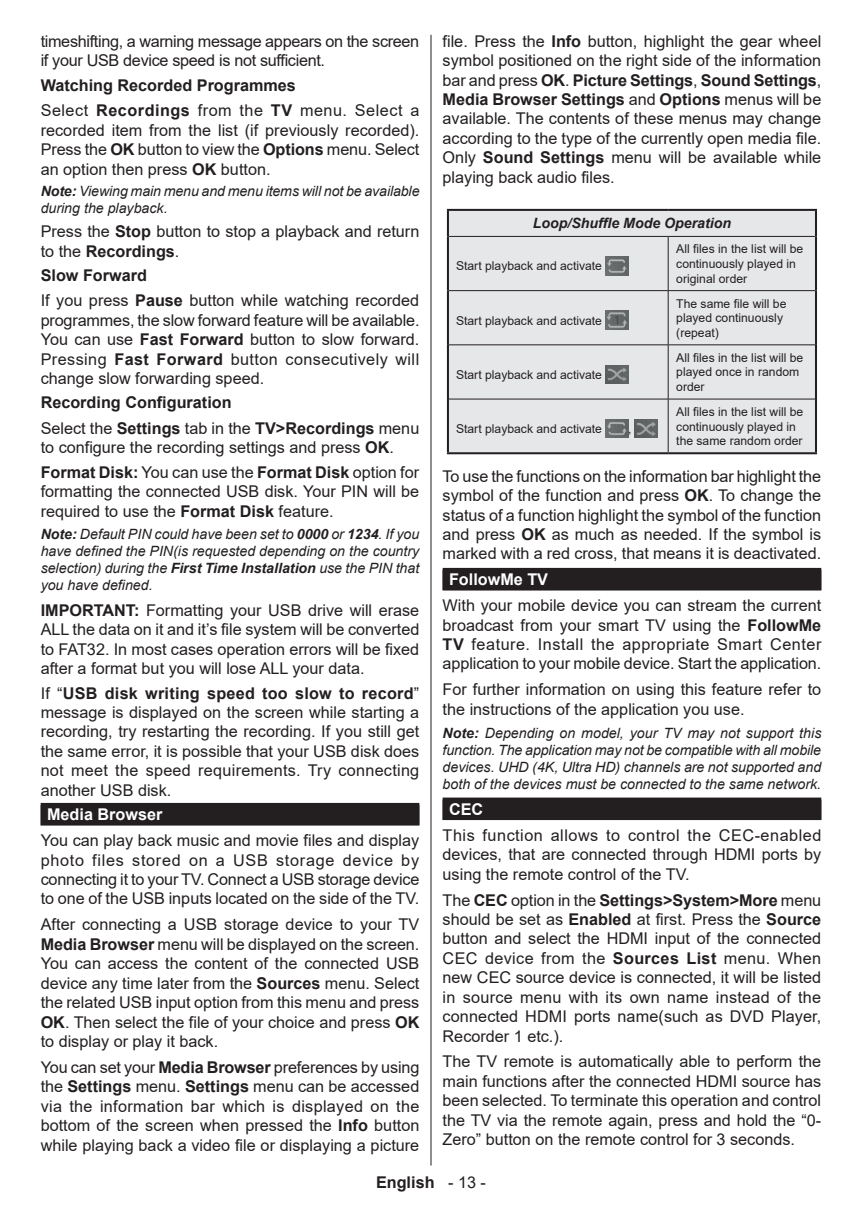
<style>
.page{position:relative;width:862px;height:1212px;background:#fff}
.page>*{position:absolute;margin:0;border:0;box-sizing:border-box;transform-origin:0 0}
.t1{font:16.2px/19.3px "Arial";color:#231f20;text-align:justify}
.t2{font:700 16.2px/25.9px "Arial";color:#231f20}
.t3{font:16.2px/19.3px "Arial";letter-spacing:-.02em;color:#231f20}
.t4{font:700 16.2px "Arial";color:#fff}
.t5{font:italic 14.17px/17.1px "Arial";color:#231f20;text-align:justify}
.t6{font:italic 700 14.17px "Arial";color:#231f20}
.t7{font:12.15px/14.6px "Arial";color:#231f20}
.s1{font-weight:400}
.s2{font-weight:700}
</style>
<div class="page">
<hr style="left:430px;top:35px;width:1px;height:1130px;background:#231f20">
<div style="left:41px;top:803px;width:378px;height:22px;background:#231f20"></div>
<div style="left:442px;top:568px;width:378px;height:22px;background:#231f20"></div>
<div style="left:442px;top:797px;width:378px;height:23px;background:#231f20"></div>
<div style="left:448px;top:211px;width:366px;height:241px;background:#e6e7e9"></div>
<hr style="left:446px;top:209px;width:221px;height:2px;background:#231f20">
<hr style="left:446px;top:211px;width:2px;height:25px;background:#231f20">
<hr style="left:667px;top:209px;width:149px;height:2px;background:#231f20">
<hr style="left:446px;top:236px;width:2px;height:55px;background:#231f20">
<hr style="left:814px;top:236px;width:2px;height:55px;background:#231f20">
<hr style="left:446px;top:291px;width:2px;height:54px;background:#231f20">
<hr style="left:814px;top:291px;width:2px;height:54px;background:#231f20">
<hr style="left:446px;top:345px;width:2px;height:54px;background:#231f20">
<hr style="left:814px;top:345px;width:2px;height:54px;background:#231f20">
<hr style="left:446px;top:399px;width:2px;height:53px;background:#231f20">
<hr style="left:814px;top:399px;width:2px;height:53px;background:#231f20">
<hr style="left:446px;top:452px;width:221px;height:2px;background:#231f20">
<hr style="left:667px;top:452px;width:149px;height:2px;background:#231f20">
<hr style="left:448px;top:236px;width:219px;height:1px;background:#231f20">
<hr style="left:667px;top:236px;width:147px;height:1px;background:#231f20">
<hr style="left:667px;top:237px;width:1px;height:53px;background:#231f20">
<hr style="left:448px;top:290px;width:219px;height:1px;background:#231f20">
<hr style="left:667px;top:290px;width:147px;height:1px;background:#231f20">
<hr style="left:667px;top:291px;width:1px;height:54px;background:#231f20">
<hr style="left:448px;top:344px;width:219px;height:1px;background:#231f20">
<hr style="left:667px;top:344px;width:147px;height:1px;background:#231f20">
<hr style="left:667px;top:345px;width:1px;height:54px;background:#231f20">
<hr style="left:448px;top:399px;width:219px;height:1px;background:#231f20">
<hr style="left:667px;top:399px;width:147px;height:1px;background:#231f20">
<hr style="left:667px;top:399px;width:1px;height:53px;background:#231f20">
<hr style="left:814px;top:211px;width:2px;height:25px;background:#231f20">
<img style="left:605px;top:257px;width:22px;height:18px">
<img style="left:605px;top:311px;width:22px;height:18px">
<img style="left:605px;top:365px;width:22px;height:19px">
<img style="left:605px;top:419px;width:22px;height:19px">
<img style="left:634px;top:419px;width:23px;height:19px">
<p class="t3" style="left:41px;top:31px;width:380px">timeshifting, a warning message appears on the screen if your USB device speed is not sufficient.</p>
<p class="t2" style="left:41px;top:72px;width:380px">Watching Recorded Programmes<br><span class="s1">Select</span> Recordings <span class="s1">from the</span> TV <span class="s1">menu. Select a</span></p>
<p class="t1" style="left:41px;top:120px;width:380px">recorded item from the list (if previously recorded).<br>Press the <span class="s2">OK</span> button to view the <span class="s2">Options</span> menu. Select an option then press <span class="s2">OK</span> button.</p>
<p class="t5" style="left:41px;top:183px;width:380px"><span class="s2">Note:</span> Viewing main menu and menu items will not be available during the playback.</p>
<p class="t1" style="left:41px;top:222px;width:380px">Press the <span class="s2">Stop</span> button to stop a playback and return to the <span class="s2">Recordings</span>.</p>
<p class="t1" style="left:41px;top:262px;width:380px;line-height:25.9px"><span class="s2">Slow Forward<br></span>If you press <span class="s2">Pause</span> button while watching recorded</p>
<p class="t1" style="left:41px;top:310px;width:380px">programmes, the slow forward feature will be available.<br>You can use <span class="s2">Fast Forward</span> button to slow forward.<br>Pressing <span class="s2">Fast Forward</span> button consecutively will change slow forwarding speed.</p>
<p class="t2" style="left:41px;top:390px;width:380px">Recording Configuration<br><span class="s1">Select the</span> Settings <span class="s1">tab in the</span> TV&gt;Recordings <span class="s1">menu</span></p>
<p class="t1" style="left:41px;top:435px;width:380px;line-height:24.5px">to configure the recording settings and press <span class="s2">OK</span>.<br><span class="s2">Format Disk:</span> You can use the <span class="s2">Format Disk</span> option for</p>
<p class="t1" style="left:41px;top:482px;width:380px">formatting the connected USB disk. Your PIN will be required to use the <span class="s2">Format Disk</span> feature.</p>
<p class="t5" style="left:41px;top:525px;width:380px"><span class="s2">Note:</span> Default PIN could have been set to <span class="s2">0000</span> or <span class="s2">1234</span>. If you have defined the PIN(is requested depending on the country selection) during the <span class="s2">First Time Installation</span> use the PIN that you have defined.</p>
<p class="t1" style="left:41px;top:600px;width:380px"><span class="s2">IMPORTANT:</span> Formatting your USB drive will erase ALL the data on it and it’s file system will be converted to FAT32. In most cases operation errors will be fixed after a format but you will lose ALL your data.</p>
<p class="t1" style="left:41px;top:683px;width:380px">If “<span class="s2">USB disk writing speed too slow to record</span>” message is displayed on the screen while starting a recording, try restarting the recording. If you still get the same error, it is possible that your USB disk does not meet the speed requirements. Try connecting another USB disk.</p>
<p class="t4" style="left:47px;top:803px;width:117px">Media Browser</p>
<p class="t1" style="left:41px;top:831px;width:380px">You can play back music and movie files and display photo files stored on a USB storage device by connecting it to your TV. Connect a USB storage device to one of the USB inputs located on the side of the TV.</p>
<p class="t1" style="left:41px;top:915px;width:380px">After connecting a USB storage device to your TV <span class="s2">Media Browser</span> menu will be displayed on the screen.<br>You can access the content of the connected USB device any time later from the <span class="s2">Sources</span> menu. Select the related USB input option from this menu and press <span class="s2">OK</span>. Then select the file of your choice and press <span class="s2">OK </span>to display or play it back.</p>
<p class="t1" style="left:41px;top:1057px;width:380px">You can set your <span class="s2">Media Browser</span> preferences by using the <span class="s2">Settings</span> menu. <span class="s2">Settings</span> menu can be accessed via the information bar which is displayed on the bottom of the screen when pressed the <span class="s2">Info</span> button while playing back a video file or displaying a picture</p>
<p class="t1" style="left:442px;top:31px;width:380px">file. Press the <span class="s2">Info</span> button, highlight the gear wheel symbol positioned on the right side of the information bar and press <span class="s2">OK</span>. <span class="s2">Picture Settings</span>, <span class="s2">Sound Settings</span>, <span class="s2">Media Browser Settings</span> and <span class="s2">Options</span> menus will be available. The contents of these menus may change according to the type of the currently open media file.<br>Only <span class="s2">Sound Settings</span> menu will be available while playing back audio files.</p>
<p class="t6" style="left:532px;top:214px;width:200px">Loop/Shuffle Mode Operation</p>
<p class="t7" style="left:456px;top:259px;width:147px">Start playback and activate</p>
<p class="t7" style="left:676px;top:242px;width:128px">All files in the list will be continuously played in original order</p>
<p class="t7" style="left:456px;top:313px;width:147px">Start playback and activate</p>
<p class="t7" style="left:456px;top:367px;width:147px">Start playback and activate</p>
<p class="t7" style="left:676px;top:296px;width:112px">The same file will be played continuously (repeat)</p>
<p class="t7" style="left:676px;top:350px;width:128px">All files in the list will be played once in random order</p>
<p class="t7" style="left:676px;top:404px;width:128px">All files in the list will be continuously played in the same random order</p>
<p class="t1" style="left:442px;top:466px;width:380px">To use the functions on the information bar highlight the symbol of the function and press <span class="s2">OK</span>. To change the status of a function highlight the symbol of the function and press <span class="s2">OK</span> as much as needed. If the symbol is marked with a red cross, that means it is deactivated.</p>
<p class="t4" style="left:449px;top:568px;width:101px">FollowMe TV</p>
<p class="t1" style="left:442px;top:596px;width:380px">With your mobile device you can stream the current broadcast from your smart TV using the <span class="s2">FollowMe TV</span> feature. Install the appropriate Smart Center application to your mobile device. Start the application.</p>
<p class="t1" style="left:442px;top:680px;width:380px">For further information on using this feature refer to the instructions of the application you use.</p>
<p class="t5" style="left:442px;top:725px;width:380px"><span class="s2">Note:</span> Depending on model, your TV may not support this function. The application may not be compatible with all mobile devices. UHD (4K, Ultra HD) channels are not supported and both of the devices must be connected to the same network.</p>
<p class="t4" style="left:448px;top:798px;width:36px">CEC</p>
<p class="t1" style="left:442px;top:825px;width:380px">This function allows to control the CEC-enabled devices, that are connected through HDMI ports by using the remote control of the TV.</p>
<p class="t1" style="left:442px;top:890px;width:380px">The <span class="s2">CEC</span> option in the <span class="s2">Settings&gt;System&gt;More</span> menu should be set as <span class="s2">Enabled</span> at first. Press the <span class="s2">Source </span>button and select the HDMI input of the connected CEC device from the <span class="s2">Sources List</span> menu. When new CEC source device is connected, it will be listed in source menu with its own name instead of the connected HDMI ports name(such as DVD Player, Recorder 1 etc.).</p>
<p class="t1" style="left:442px;top:1052px;width:380px">The TV remote is automatically able to perform the main functions after the connected HDMI source has been selected. To terminate this operation and control the TV via the remote again, press and hold the “0- Zero” button on the remote control for 3 seconds.</p>
<p class="t7" style="left:456px;top:421px;width:147px">Start playback and activate</p>
<p class="t7" style="left:627px;top:421px;width:5px">,</p>
<p class="t2" style="left:376px;top:1170px;width:111px">English <span class="s1">- 13 -</span></p>
</div>
